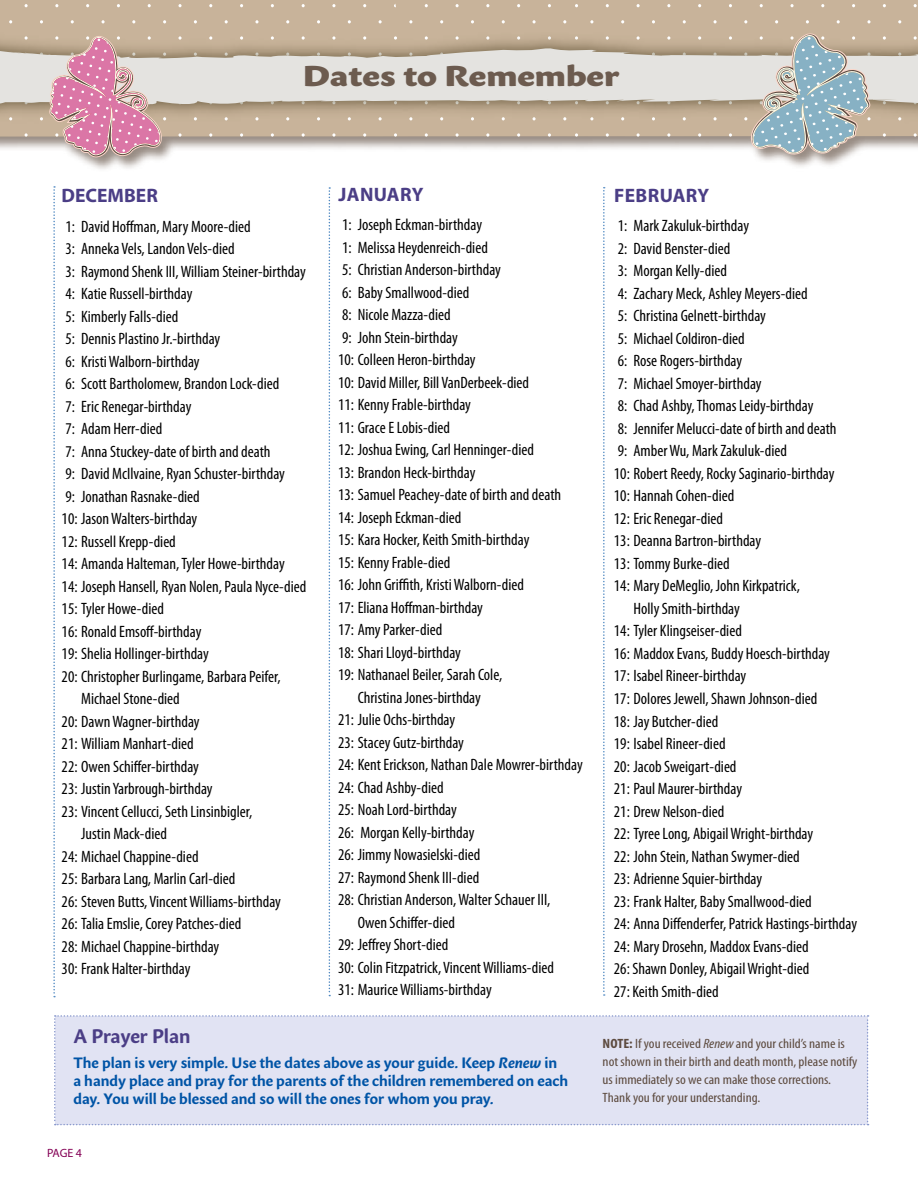
<style>
.page{position:relative;width:918px;height:1188px;background:#fff}
.page>*{position:absolute;margin:0;border:0;box-sizing:border-box;transform-origin:0 0}
.t1{font:900 28.5px "Sharik Sans";color:#6c5b4f;scale:1.25 1}
.t2{font:700 19.5px "Myriad Pro";letter-spacing:.02em;color:#4b3e86}
.t3{font:700 19.5px "Sharik Sans";color:#4b3e86}
.t4{font:700 19.5px "Myriad Pro";color:#4b3e86}
.t5{font:condensed 16.5px "Myriad Pro";color:#000}
.t6{font:700 15px/18px "Sharik Sans";color:#0054a6}
.t7{font:condensed 13.5px/18px "Myriad Pro";color:#5d4b3f;scale:1.11 1}
.t8{font:12px "Myriad Pro";color:#840055}
.s1{font-style:italic}
.s2{font-weight:700}
</style>
<div class="page">
<div style="left:0;top:0;width:918px;height:172px;background:#6c5b4f;opacity:.7"></div>
<div style="left:0;top:0;width:918px;height:137px;background:#c8b39a"></div>
<img style="left:0;top:36px;width:918px;height:104px">
<svg style="left:0;top:48px;width:918px;height:70px;fill:#e4e3e0"></svg>
<svg style="left:744px;top:33px;width:127px;height:122px"></svg>
<svg style="left:49px;top:36px;width:117px;height:122px"></svg>
<svg style="left:867px;top:1015px;width:2px;height:110px"></svg>
<div style="left:54px;top:1015px;width:812px;height:110px;background:#e1e3f3"></div>
<svg style="left:329px;top:187px;width:1px;height:809px"></svg>
<svg style="left:53px;top:186px;width:2px;height:811px"></svg>
<svg style="left:603px;top:187px;width:2px;height:809px"></svg>
<h1 class="t1" style="left:303px;top:56px;width:255px">Dates to Remember</h1>
<p class="t4" style="left:62px;top:183px;width:98px">DECEMBER</p>
<p class="t5" style="left:66px;top:216px;width:187px">1: David Hoffman, Mary Moore-died</p>
<p class="t5" style="left:66px;top:239px;width:171px">3: Anneka Vels, Landon Vels-died</p>
<p class="t5" style="left:66px;top:261px;width:242px">3: Raymond Shenk III, William Steiner-birthday</p>
<p class="t5" style="left:66px;top:284px;width:128px">4: Katie Russell-birthday</p>
<p class="t5" style="left:66px;top:306px;width:114px">5: Kimberly Falls-died</p>
<p class="t5" style="left:66px;top:329px;width:156px">5: Dennis Plastino Jr.-birthday</p>
<p class="t5" style="left:66px;top:351px;width:136px">6: Kristi Walborn-birthday</p>
<p class="t5" style="left:66px;top:374px;width:215px">6: Scott Bartholomew, Brandon Lock-died</p>
<p class="t5" style="left:66px;top:396px;width:127px">7: Eric Renegar-birthday</p>
<p class="t5" style="left:66px;top:419px;width:98px">7: Adam Herr-died</p>
<p class="t5" style="left:66px;top:441px;width:206px">7: Anna Stuckey-date of birth and death</p>
<p class="t5" style="left:66px;top:464px;width:221px">9: David McIlvaine, Ryan Schuster-birthday</p>
<p class="t5" style="left:66px;top:486px;width:136px">9: Jonathan Rasnake-died</p>
<p class="t5" style="left:62px;top:509px;width:137px">10: Jason Walters-birthday</p>
<p class="t5" style="left:62px;top:531px;width:116px">12: Russell Krepp-died</p>
<p class="t5" style="left:62px;top:554px;width:225px">14: Amanda Halteman, Tyler Howe-birthday</p>
<p class="t5" style="left:62px;top:576px;width:246px">14: Joseph Hansell, Ryan Nolen, Paula Nyce-died</p>
<p class="t5" style="left:62px;top:599px;width:104px">15: Tyler Howe-died</p>
<p class="t5" style="left:62px;top:621px;width:141px">16: Ronald Emsoff-birthday</p>
<p class="t5" style="left:62px;top:644px;width:149px">19: Shelia Hollinger-birthday</p>
<p class="t5" style="left:62px;top:666px;width:220px">20: Christopher Burlingame, Barbara Peifer,</p>
<p class="t5" style="left:81px;top:689px;width:100px">Michael Stone-died</p>
<p class="t5" style="left:62px;top:711px;width:139px">20: Dawn Wagner-birthday</p>
<p class="t5" style="left:62px;top:734px;width:134px">21: William Manhart-died</p>
<p class="t5" style="left:62px;top:756px;width:139px">22: Owen Schiffer-birthday</p>
<p class="t5" style="left:62px;top:779px;width:153px">23: Justin Yarbrough-birthday</p>
<p class="t5" style="left:62px;top:801px;width:192px">23: Vincent Cellucci, Seth Linsinbigler,</p>
<p class="t5" style="left:81px;top:824px;width:87px">Justin Mack-died</p>
<p class="t5" style="left:62px;top:846px;width:138px">24: Michael Chappine-died</p>
<p class="t5" style="left:62px;top:869px;width:175px">25: Barbara Lang, Marlin Carl-died</p>
<p class="t5" style="left:62px;top:891px;width:221px">26: Steven Butts, Vincent Williams-birthday</p>
<p class="t5" style="left:62px;top:914px;width:181px">26: Talia Emslie, Corey Patches-died</p>
<p class="t5" style="left:62px;top:936px;width:159px">28: Michael Chappine-birthday</p>
<p class="t5" style="left:62px;top:959px;width:130px">30: Frank Halter-birthday</p>
<p class="t2" style="left:338px;top:182px;width:87px">JANUARY</p>
<p class="t5" style="left:342px;top:215px;width:141px">1: Joseph Eckman-birthday</p>
<p class="t5" style="left:342px;top:237px;width:147px">1: Melissa Heydenreich-died</p>
<p class="t5" style="left:342px;top:260px;width:160px">5: Christian Anderson-birthday</p>
<p class="t5" style="left:342px;top:282px;width:129px">6: Baby Smallwood-died</p>
<p class="t5" style="left:342px;top:305px;width:110px">8: Nicole Mazza-died</p>
<p class="t5" style="left:342px;top:327px;width:117px">9: John Stein-birthday</p>
<p class="t5" style="left:338px;top:350px;width:139px">10: Colleen Heron-birthday</p>
<p class="t5" style="left:338px;top:372px;width:192px">10: David Miller, Bill VanDerbeek-died</p>
<p class="t5" style="left:338px;top:395px;width:134px">11: Kenny Frable-birthday</p>
<p class="t5" style="left:338px;top:417px;width:113px">11: Grace E Lobis-died</p>
<p class="t5" style="left:338px;top:440px;width:197px">12: Joshua Ewing, Carl Henninger-died</p>
<p class="t5" style="left:338px;top:462px;width:139px">13: Brandon Heck-birthday</p>
<p class="t5" style="left:338px;top:485px;width:225px">13: Samuel Peachey-date of birth and death</p>
<p class="t5" style="left:338px;top:507px;width:125px">14: Joseph Eckman-died</p>
<p class="t5" style="left:338px;top:530px;width:193px">15: Kara Hocker, Keith Smith-birthday</p>
<p class="t5" style="left:338px;top:552px;width:114px">15: Kenny Frable-died</p>
<p class="t5" style="left:338px;top:575px;width:187px">16: John Griffith, Kristi Walborn-died</p>
<p class="t5" style="left:338px;top:597px;width:146px">17: Eliana Hoffman-birthday</p>
<p class="t5" style="left:338px;top:620px;width:106px">17: Amy Parker-died</p>
<p class="t5" style="left:338px;top:642px;width:124px">18: Shari Lloyd-birthday</p>
<p class="t5" style="left:338px;top:665px;width:166px">19: Nathanael Beiler, Sarah Cole,</p>
<p class="t5" style="left:358px;top:687px;width:125px">Christina Jones-birthday</p>
<p class="t5" style="left:338px;top:710px;width:118px">21: Julie Ochs-birthday</p>
<p class="t5" style="left:338px;top:733px;width:127px">23: Stacey Gutz-birthday</p>
<p class="t5" style="left:338px;top:755px;width:246px">24: Kent Erickson, Nathan Dale Mowrer-birthday</p>
<p class="t5" style="left:338px;top:778px;width:107px">24: Chad Ashby-died</p>
<p class="t5" style="left:338px;top:800px;width:120px">25: Noah Lord-birthday</p>
<p class="t5" style="left:338px;top:823px;width:138px">26: Morgan Kelly-birthday</p>
<p class="t5" style="left:338px;top:845px;width:144px">26: Jimmy Nowasielski-died</p>
<p class="t5" style="left:338px;top:868px;width:143px">27: Raymond Shenk III-died</p>
<p class="t5" style="left:338px;top:890px;width:214px">28: Christian Anderson, Walter Schauer III,</p>
<p class="t5" style="left:358px;top:913px;width:99px">Owen Schiffer-died</p>
<p class="t5" style="left:338px;top:935px;width:112px">29: Jeffrey Short-died</p>
<p class="t5" style="left:338px;top:958px;width:217px">30: Colin Fitzpatrick, Vincent Williams-died</p>
<p class="t5" style="left:338px;top:980px;width:155px">31: Maurice Williams-birthday</p>
<p class="t3" style="left:73px;top:1022px;width:119px">A Prayer Plan</p>
<p class="t6" style="left:73px;top:1053px;width:496px">The plan is very simple. Use the dates above as your guide. Keep <span class="s1">Renew</span> in a handy place and pray for the parents of the children remembered on each day. You will be blessed and so will the ones for whom you pray.</p>
<p class="t8" style="left:47px;top:1146px;width:36px">PAGE 4</p>
<p class="t2" style="left:614px;top:183px;width:97px">FEBRUARY</p>
<p class="t5" style="left:618px;top:216px;width:133px">1: Mark Zakuluk-birthday</p>
<p class="t5" style="left:618px;top:238px;width:114px">2: David Benster-died</p>
<p class="t5" style="left:618px;top:261px;width:111px">3: Morgan Kelly-died</p>
<p class="t5" style="left:618px;top:283px;width:191px">4: Zachary Meck, Ashley Meyers-died</p>
<p class="t5" style="left:618px;top:306px;width:149px">5: Christina Gelnett-birthday</p>
<p class="t5" style="left:618px;top:328px;width:128px">5: Michael Coldiron-died</p>
<p class="t5" style="left:618px;top:351px;width:126px">6: Rose Rogers-birthday</p>
<p class="t5" style="left:618px;top:373px;width:145px">7: Michael Smoyer-birthday</p>
<p class="t5" style="left:618px;top:396px;width:197px">8: Chad Ashby, Thomas Leidy-birthday</p>
<p class="t5" style="left:618px;top:419px;width:220px">8: Jennifer Melucci-date of birth and death</p>
<p class="t5" style="left:618px;top:441px;width:171px">9: Amber Wu, Mark Zakuluk-died</p>
<p class="t5" style="left:614px;top:464px;width:222px">10: Robert Reedy, Rocky Saginario-birthday</p>
<p class="t5" style="left:614px;top:486px;width:122px">10: Hannah Cohen-died</p>
<p class="t5" style="left:614px;top:509px;width:111px">12: Eric Renegar-died</p>
<p class="t5" style="left:614px;top:531px;width:149px">13: Deanna Bartron-birthday</p>
<p class="t5" style="left:614px;top:554px;width:117px">13: Tommy Burke-died</p>
<p class="t5" style="left:614px;top:576px;width:188px">14: Mary DeMeglio, John Kirkpatrick,</p>
<p class="t5" style="left:633px;top:599px;width:108px">Holly Smith-birthday</p>
<p class="t5" style="left:614px;top:621px;width:129px">14: Tyler Klingseiser-died</p>
<p class="t5" style="left:614px;top:644px;width:218px">16: Maddox Evans, Buddy Hoesch-birthday</p>
<p class="t5" style="left:614px;top:666px;width:134px">17: Isabel Rineer-birthday</p>
<p class="t5" style="left:614px;top:689px;width:205px">17: Dolores Jewell, Shawn Johnson-died</p>
<p class="t5" style="left:614px;top:711px;width:106px">18: Jay Butcher-died</p>
<p class="t5" style="left:614px;top:734px;width:113px">19: Isabel Rineer-died</p>
<p class="t5" style="left:614px;top:756px;width:124px">20: Jacob Sweigart-died</p>
<p class="t5" style="left:614px;top:779px;width:130px">21: Paul Maurer-birthday</p>
<p class="t5" style="left:614px;top:801px;width:112px">21: Drew Nelson-died</p>
<p class="t5" style="left:614px;top:824px;width:201px">22: Tyree Long, Abigail Wright-birthday</p>
<p class="t5" style="left:614px;top:846px;width:187px">22: John Stein, Nathan Swymer-died</p>
<p class="t5" style="left:614px;top:869px;width:150px">23: Adrienne Squier-birthday</p>
<p class="t5" style="left:614px;top:891px;width:199px">23: Frank Halter, Baby Smallwood-died</p>
<p class="t5" style="left:614px;top:914px;width:245px">24: Anna Diffenderfer, Patrick Hastings-birthday</p>
<p class="t5" style="left:614px;top:936px;width:196px">24: Mary Drosehn, Maddox Evans-died</p>
<p class="t5" style="left:614px;top:959px;width:197px">26: Shawn Donley, Abigail Wright-died</p>
<p class="t5" style="left:614px;top:981px;width:106px">27: Keith Smith-died</p>
<p class="t7" style="left:603px;top:1034px;width:231px"><span class="s2">NOTE:</span> If you received <span class="s1">Renew</span> and your child’s name is not shown in their birth and death month, please notify us immediately so we can make those corrections.<br>Thank you for your understanding.</p>
</div>
